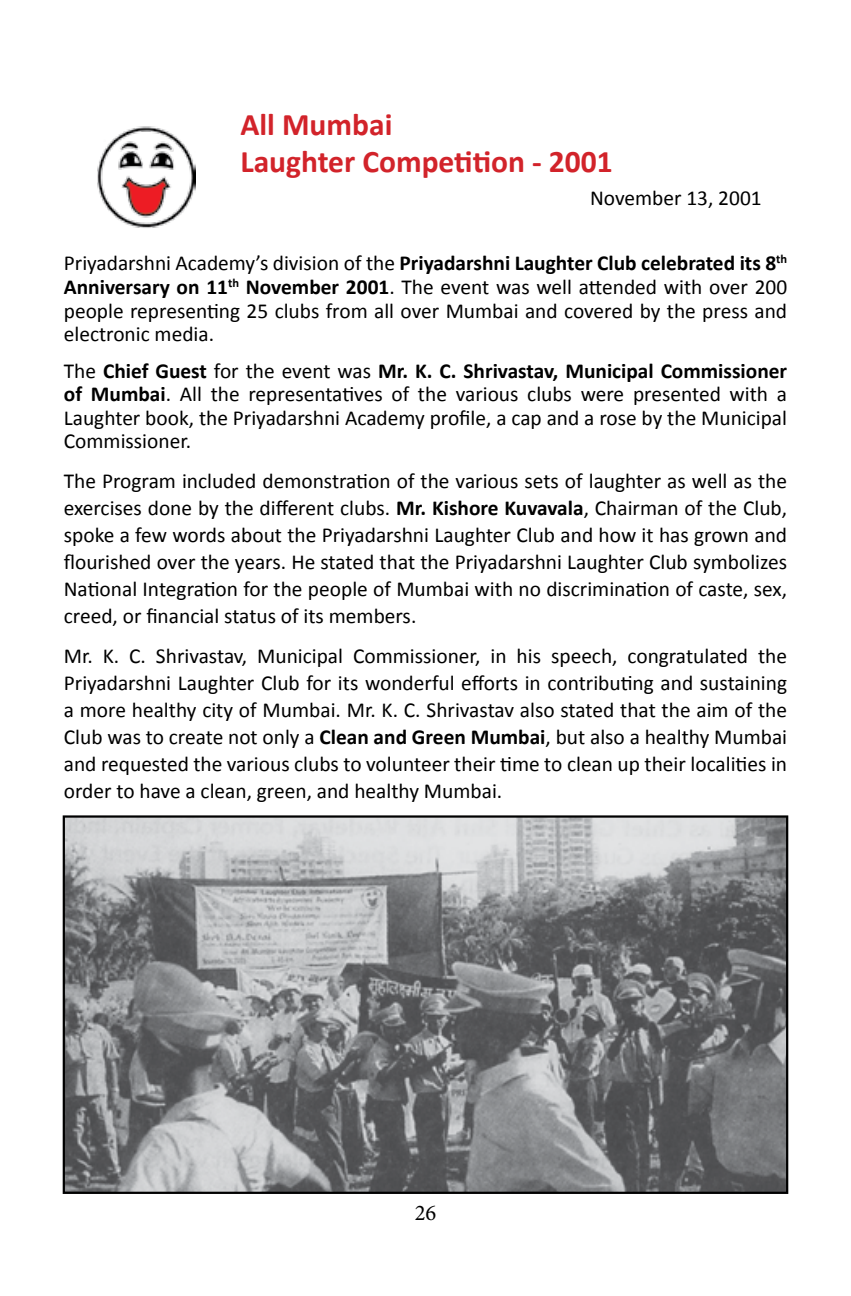
<style>
.page{position:relative;width:851px;height:1296px;background:#fff}
.page>*{position:absolute;margin:0;border:0;box-sizing:border-box;transform-origin:0 0}
.t1{font:700 31.5px/37.8px "Calibri";color:#d2232a}
.t2{font:22.5px "Minion Pro";color:#000}
.t3{font:21.38px/27px "Calibri";color:#000;text-align:justify}
.s1{font-weight:700}
</style>
<div class="page">
<img style="left:97px;top:126px;width:98px;height:102px">
<img style="left:66px;top:818px;width:719px;height:373px">
<div style="left:63px;top:815px;width:725px;height:379px;border:2px solid #000"></div>
<h1 class="t1" style="left:240px;top:104px;width:374px">All Mumbai<br>Laughter Competition - 2001</h1>
<p class="t3" style="left:590px;top:183px;width:173px">November 13, 2001</p>
<p class="t3" style="left:64px;top:250px;width:724px;line-height:23.6px">Priyadarshni Academy’s division of the <span class="s1">Priyadarshni Laughter Club celebrated its 8</span><sup>th </sup><span class="s1">Anniversary on 11</span><sup>th</sup> <span class="s1">November 2001</span>. The event was well attended with over 200 people representing 25 clubs from all over Mumbai and covered by the press and electronic media.</p>
<p class="t3" style="left:64px;top:358px;width:724px;line-height:23.6px">The <span class="s1">Chief Guest</span> for the event was <span class="s1">Mr. K. C. Shrivastav, Municipal Commissioner of Mumbai</span>. All the representatives of the various clubs were presented with a Laughter book, the Priyadarshni Academy profile, a cap and a rose by the Municipal Commissioner.</p>
<p class="t3" style="left:64px;top:467px;width:724px">The Program included demonstration of the various sets of laughter as well as the exercises done by the different clubs. <span class="s1">Mr. Kishore Kuvavala</span>, Chairman of the Club, spoke a few words about the Priyadarshni Laughter Club and how it has grown and flourished over the years. He stated that the Priyadarshni Laughter Club symbolizes National Integration for the people of Mumbai with no discrimination of caste, sex, creed, or financial status of its members.</p>
<p class="t3" style="left:64px;top:641px;width:724px">Mr. K. C. Shrivastav, Municipal Commissioner, in his speech, congratulated the Priyadarshni Laughter Club for its wonderful efforts in contributing and sustaining a more healthy city of Mumbai. Mr. K. C. Shrivastav also stated that the aim of the Club was to create not only a <span class="s1">Clean and Green Mumbai</span>, but also a healthy Mumbai and requested the various clubs to volunteer their time to clean up their localities in order to have a clean, green, and healthy Mumbai.</p>
<p class="t2" style="left:414px;top:1198px;width:23px">26</p>
</div>
